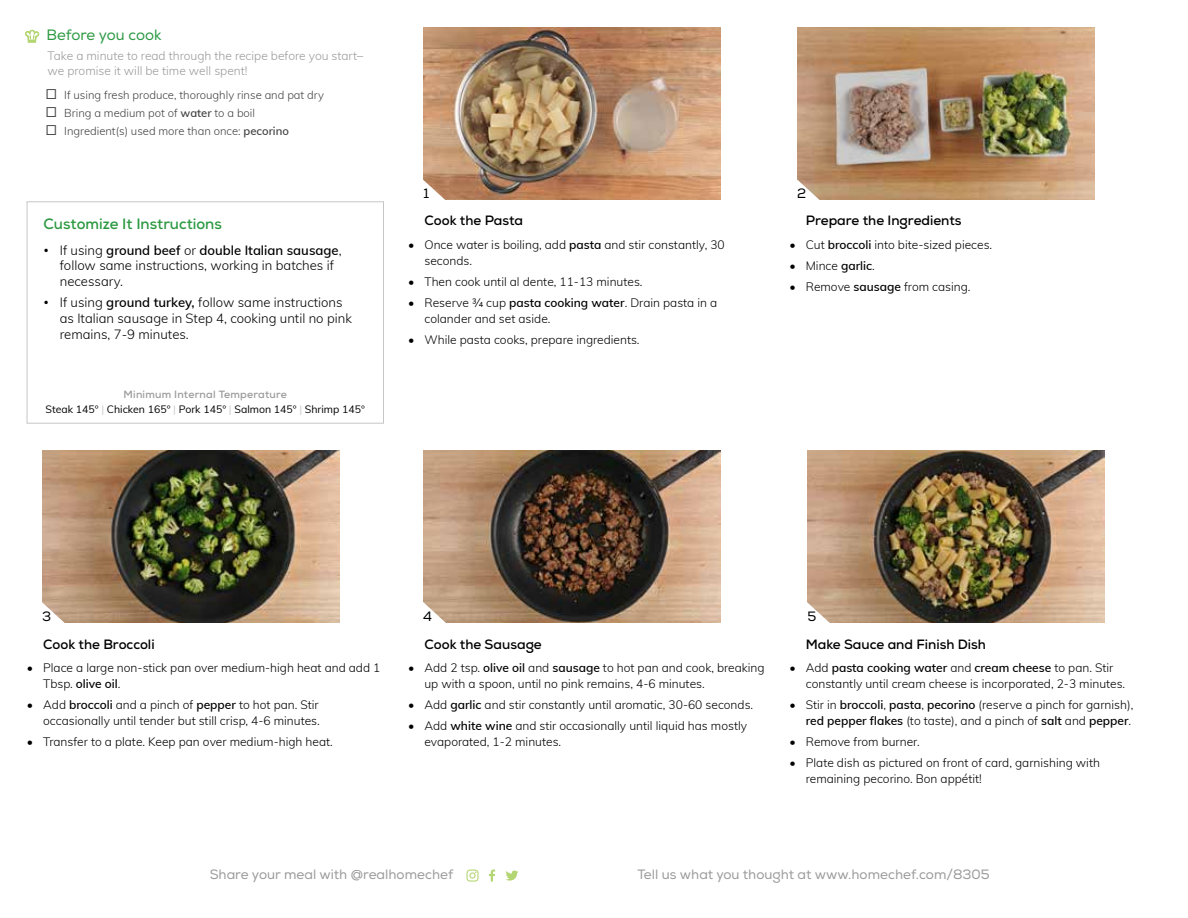
<style>
.page{position:relative;width:1188px;height:918px;background:#fff}
.page>*{position:absolute;margin:0;border:0;box-sizing:border-box;transform-origin:0 0}
.t1{font:700 15px "Nexa";color:#2c9942}
.t2{font:15px "Nexa";letter-spacing:-.005em;color:#2c9942}
.t3{font:700 13.5px "Nexa";color:#000}
.t4{font:13.5px "Nexa";color:#9a9a9a}
.t5{font:13.5px "Nexa";color:#000}
.t6{font:300 13.2px/15.8px "Muli";color:#000}
.t7{font:300 12px/15.8px "Muli";color:#000}
.t8{font:300 12px/15px "Muli";color:#9a9a9a}
.t9{font:300 11.25px/18px "Muli";color:#414241}
.t10{font:10.5px "Muli";color:#000}
.t11{font:700 10.5px "Nexa";letter-spacing:.02em;color:#9a9a9a}
.s1{font-weight:600}
.s2{font-family:"Ideal Sans"}
.s3{color:#c7c6c5}
</style>
<div class="page">
<div style="left:27px;top:201px;width:357px;height:223px;border:1px solid #c7c6c5"></div>
<svg style="left:25px;top:30px;width:14px;height:12px"></svg>
<svg style="left:489px;top:870px;width:6px;height:12px"></svg>
<svg style="left:466px;top:870px;width:13px;height:12px"></svg>
<svg style="left:506px;top:871px;width:12px;height:10px"></svg>
<img style="left:42px;top:450px;width:297px;height:173px">
<img style="left:423px;top:450px;width:297px;height:173px">
<img style="left:423px;top:27px;width:297px;height:173px">
<img style="left:808px;top:450px;width:297px;height:173px">
<img style="left:797px;top:27px;width:297px;height:173px">
<svg style="left:423px;top:178px;width:24px;height:22px"></svg>
<svg style="left:797px;top:178px;width:24px;height:22px"></svg>
<svg style="left:42px;top:601px;width:24px;height:22px"></svg>
<svg style="left:423px;top:601px;width:24px;height:22px"></svg>
<svg style="left:807px;top:601px;width:24px;height:22px"></svg>
<p class="t2" style="left:46px;top:26px;width:117px">Before you cook</p>
<p class="t8" style="left:48px;top:47px;width:317px">Take a minute to read through the recipe before you start– we promise it will be time well spent!</p>
<p class="t9" style="left:64px;top:85px;width:261px">If using fresh produce, thoroughly rinse and pat dry<br>Bring a medium pot of <span class="s1">water</span> to a boil<br>Ingredient(s) used more than once: <span class="s1">pecorino</span></p>
<p class="t1" style="left:44px;top:214px;width:180px">Customize It Instructions</p>
<p class="t6" style="left:60px;top:241px;width:283px;text-indent:-16px"><span class="s2">•</span> If using <span class="s1">ground beef</span> or <span class="s1">double Italian sausage</span>, follow same instructions, working in batches if necessary.</p>
<p class="t6" style="left:60px;top:294px;width:294px;text-indent:-16px"><span class="s2">•</span> If using <span class="s1">ground turkey,</span> follow same instructions as Italian sausage in Step 4, cooking until no pink remains, 7-9 minutes.</p>
<p class="t11" style="left:124px;top:387px;width:165px">Minimum Internal Temperature</p>
<p class="t10" style="left:46px;top:401px;width:321px">Steak 145° <span class="s3">|</span> Chicken 165° <span class="s3">|</span> Pork 145° <span class="s3">|</span> Salmon 145° <span class="s3">|</span> Shrimp 145°</p>
<p class="t5" style="left:423px;top:185px;width:7px">1</p>
<p class="t3" style="left:425px;top:212px;width:100px">Cook the Pasta</p>
<p class="t7" style="left:425px;top:236px;width:302px;text-indent:-16px">• Once water is boiling, add <span class="s1">pasta</span> and stir constantly, 30 seconds.</p>
<p class="t7" style="left:408px;top:273px;width:236px">• Then cook until al dente, 11-13 minutes.</p>
<p class="t7" style="left:425px;top:294px;width:294px;text-indent:-16px">• Reserve ¾ cup <span class="s1">pasta cooking water</span>. Drain pasta in a colander and set aside.</p>
<p class="t7" style="left:408px;top:331px;width:233px">• While pasta cooks, prepare ingredients.</p>
<p class="t5" style="left:797px;top:185px;width:11px">2</p>
<p class="t3" style="left:806px;top:212px;width:157px">Prepare the Ingredients</p>
<p class="t7" style="left:790px;top:236px;width:204px">• Cut <span class="s1">broccoli</span> into bite-sized pieces.</p>
<p class="t7" style="left:790px;top:257px;width:87px">• Mince <span class="s1">garlic</span>.</p>
<p class="t7" style="left:790px;top:278px;width:183px">• Remove <span class="s1">sausage</span> from casing.</p>
<p class="t5" style="left:42px;top:608px;width:11px">3</p>
<p class="t5" style="left:423px;top:608px;width:10px">4</p>
<p class="t5" style="left:808px;top:608px;width:10px">5</p>
<p class="t3" style="left:43px;top:636px;width:113px">Cook the Broccoli</p>
<p class="t7" style="left:43px;top:659px;width:339px;text-indent:-16px">• Place a large non-stick pan over medium-high heat and add 1<br>Tbsp. <span class="s1">olive oil</span>.</p>
<p class="t7" style="left:27px;top:696px;width:294px;text-align:right">• Add <span class="s1">broccoli</span> and a pinch of <span class="s1">pepper</span> to hot pan. Stir occasionally until tender but still crisp, 4-6 minutes.</p>
<p class="t7" style="left:27px;top:733px;width:307px">• Transfer to a plate. Keep pan over medium-high heat.</p>
<p class="t3" style="left:424px;top:635px;width:119px">Cook the Sausage</p>
<p class="t7" style="left:424px;top:659px;width:342px;text-indent:-16px">• Add 2 tsp. <span class="s1">olive oil</span> and <span class="s1">sausage</span> to hot pan and cook, breaking up with a spoon, until no pink remains, 4-6 minutes.</p>
<p class="t7" style="left:408px;top:696px;width:346px">• Add <span class="s1">garlic</span> and stir constantly until aromatic, 30-60 seconds.</p>
<p class="t7" style="left:424px;top:717px;width:324px;text-indent:-16px">• Add <span class="s1">white wine</span> and stir occasionally until liquid has mostly evaporated, 1-2 minutes.</p>
<p class="t3" style="left:806px;top:635px;width:182px">Make Sauce and Finish Dish</p>
<p class="t7" style="left:806px;top:659px;width:321px;text-indent:-16px">• Add <span class="s1">pasta cooking water</span> and <span class="s1">cream cheese</span> to pan. Stir constantly until cream cheese is incorporated, 2-3 minutes.</p>
<p class="t7" style="left:790px;top:696px;width:345px;text-align:right">• Stir in <span class="s1">broccoli</span>, <span class="s1">pasta</span>, <span class="s1">pecorino</span> (reserve a pinch for garnish), <span class="s1">red pepper flakes</span> (to taste), and a pinch of <span class="s1">salt</span> and <span class="s1">pepper</span>.</p>
<p class="t7" style="left:790px;top:733px;width:132px">• Remove from burner.</p>
<p class="t7" style="left:806px;top:754px;width:296px;text-indent:-16px">• Plate dish as pictured on front of card, garnishing with remaining pecorino. Bon appétit!</p>
<p class="t4" style="left:210px;top:867px;width:245px">Share your meal with @realhomechef</p>
<p class="t4" style="left:638px;top:867px;width:354px">Tell us what you thought at www.homechef.com/8305</p>
</div>
